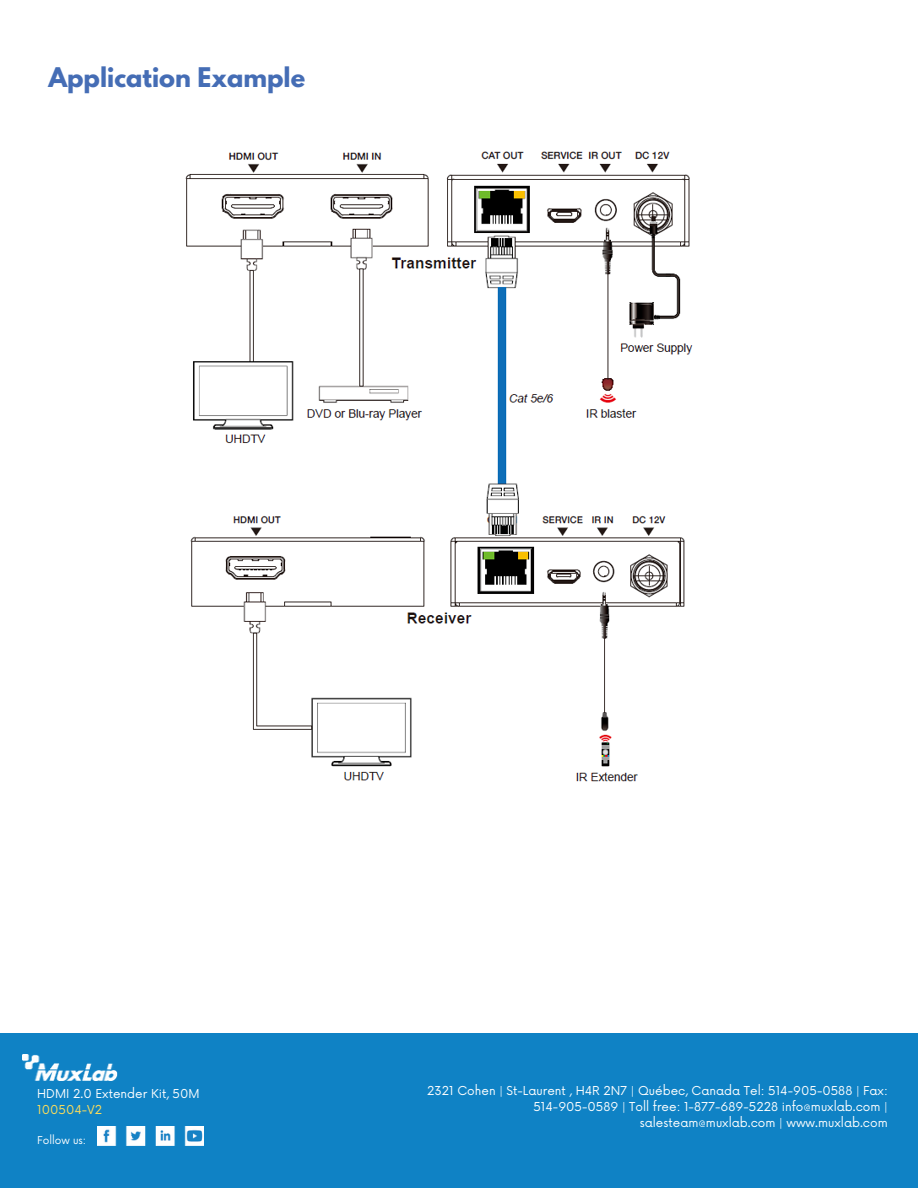
<style>
.page{position:relative;width:918px;height:1188px;background:#fff}
.page>*{position:absolute;margin:0;border:0;box-sizing:border-box;transform-origin:0 0}
.t1{font:700 24px "League Spartan";color:#456db5}
.t2{font:12px/16px "Now";color:#fff}
.t3{font:10.5px "Now";color:#fff}
.s1{color:#ffde59}
</style>
<div class="page">
<div style="left:0;top:1033px;width:918px;height:155px;background:#0f82c5"></div>
<img style="left:185px;top:151px;width:508px;height:631px">
<img style="left:97px;top:1126px;width:106px;height:20px">
<img style="left:23px;top:1055px;width:94px;height:25px">
<p class="t1" style="left:48px;top:65px;width:258px">Application Example</p>
<p class="t2" style="left:37px;top:1087px;width:164px">HDMI 2.0 Extender Kit, 50M<br><span class="s1">100504-V2</span></p>
<p class="t3" style="left:37px;top:1135px;width:51px">Follow us:</p>
<h2 class="t2" style="left:427px;top:1083px;width:462px;text-align:right">2321 Cohen | St-Laurent , H4R 2N7 | Québec, Canada Tel: 514-905-0588 | Fax:<br>514-905-0589 | Toll free: 1-877-689-5228 info@muxlab.com | salesteam@muxlab.com | www.muxlab.com</h2>
</div>
